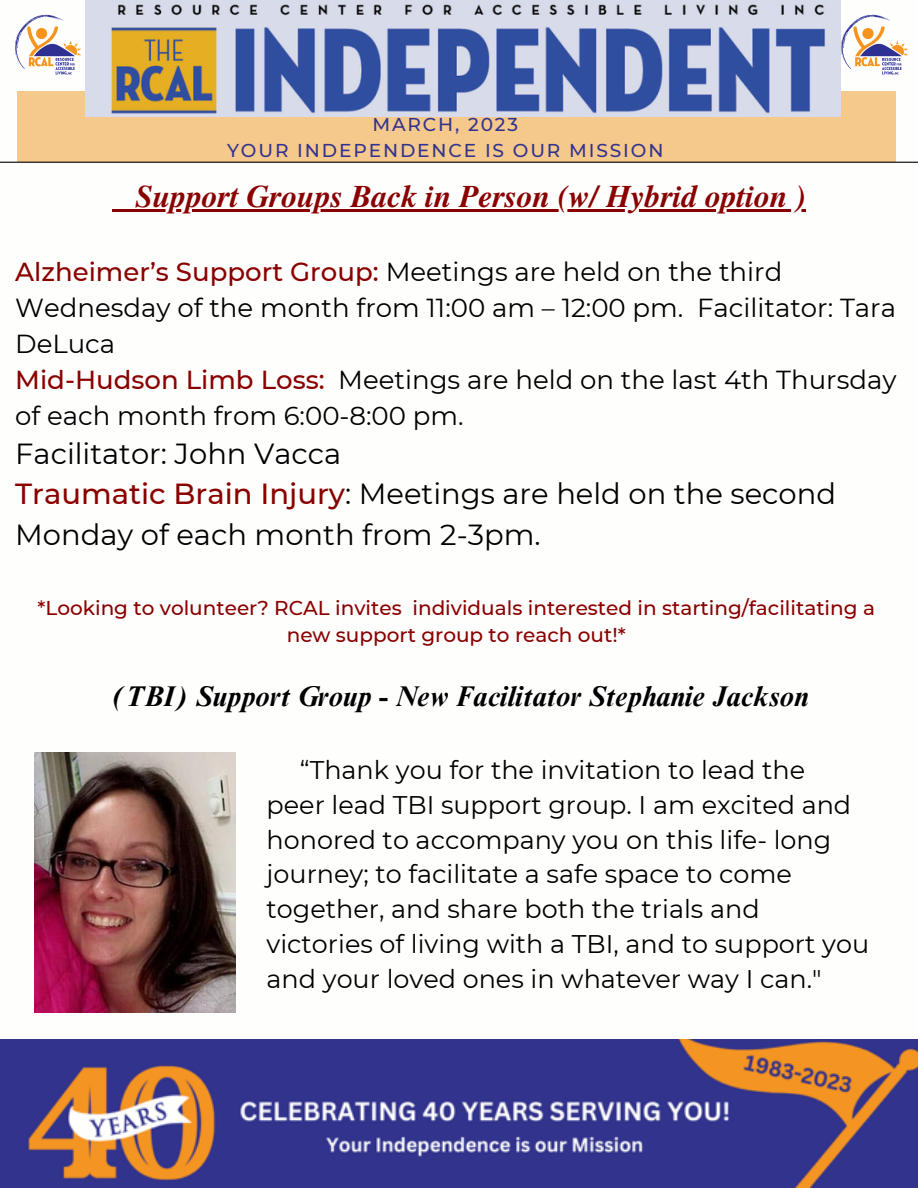
<style>
.page{position:relative;width:918px;height:1188px;background:#fff}
.page>*{position:absolute;margin:0;border:0;box-sizing:border-box;transform-origin:0 0}
.t1{font:italic 700 31.5px "Te X Gyre Termes";color:#8a0000}
.t2{font:28.95px/40.5px "Montserrat";color:#000}
.t3{font:italic 700 28.5px "Times NRMT Pro";color:#000}
.t4{font:25.95px/36px "Montserrat";color:#000}
.t5{font:25.5px/34.8px "Montserrat";color:#000}
.t6{font:500 19.95px/27px "Montserrat";color:#8a0000;text-align:center}
.t7{font:500 18.6px/25.8px "Montserrat";letter-spacing:.1em;color:#32338c;text-align:center}
.s1{font-weight:500;color:#8a0000}
</style>
<div class="page">
<div style="left:17px;top:92px;width:878px;height:70px;background:#f5c88c"></div>
<hr style="left:0;top:162px;width:918px;height:1px;background:#000">
<img style="left:86px;top:0;width:754px;height:117px">
<img style="left:830px;top:8px;width:78px;height:78px">
<img style="left:15px;top:8px;width:77px;height:78px">
<hr style="left:112px;top:209px;width:24px;height:3px;background:#8a0000">
<hr style="left:136px;top:209px;width:670px;height:3px;background:#8a0000">
<img style="left:35px;top:753px;width:200px;height:260px">
<img style="left:0;top:1040px;width:918px;height:148px">
<p class="t7" style="left:227px;top:111px;width:438px">MARCH, 2023<br>YOUR INDEPENDENCE IS OUR MISSION</p>
<p class="t1" style="left:136px;top:173px;width:672px">Support Groups Back in Person (w/ Hybrid option )</p>
<p class="t4" style="left:15px;top:254px;width:883px"><span class="s1">Alzheimer’s Support Group:</span> Meetings are held on the third Wednesday of the month from 11:00 am – 12:00 pm. Facilitator: Tara DeLuca<br><span class="s1">Mid-Hudson Limb Loss:</span> Meetings are held on the last 4th Thursday of each month from 6:00-8:00 pm.</p>
<p class="t2" style="left:15px;top:433px;width:822px">Facilitator: John Vacca<br><span class="s1">Traumatic Brain Injury</span>: Meetings are held on the second<br>Monday of each month from 2-3pm.</p>
<p class="t6" style="left:37px;top:595px;width:839px">*Looking to volunteer? RCAL invites individuals interested in starting/facilitating a new support group to reach out!*</p>
<p class="t3" style="left:111px;top:686px;width:699px">(TBI) Support Group - New Facilitator Stephanie Jackson</p>
<p class="t5" style="left:267px;top:752px;width:604px;text-indent:33px">“Thank you for the invitation to lead the peer lead TBI support group. I am excited and honored to accompany you on this life- long journey; to facilitate a safe space to come together, and share both the trials and victories of living with a TBI, and to support you and your loved ones in whatever way I can."</p>
</div>
